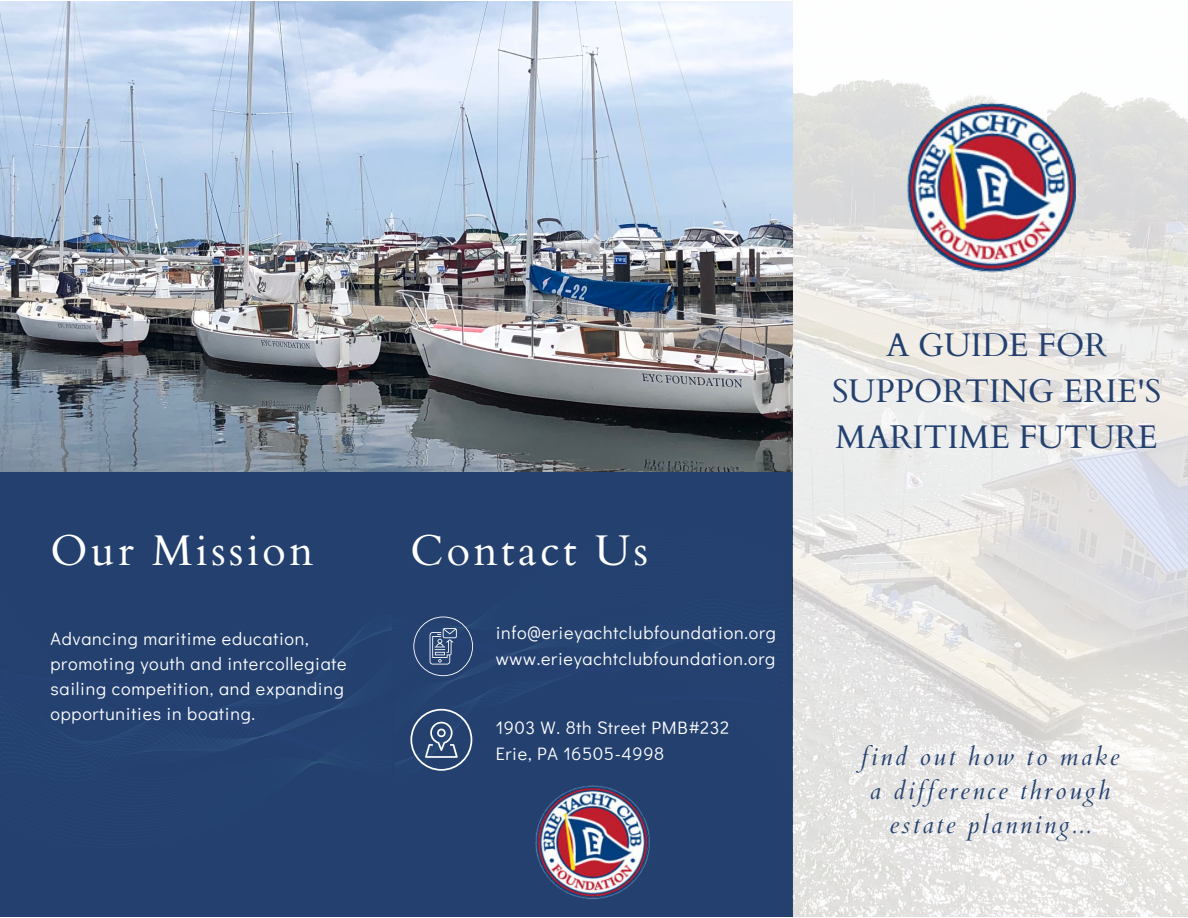
<style>
.page{position:relative;width:1188px;height:918px;background:#fff}
.page>*{position:absolute;margin:0;border:0;box-sizing:border-box;transform-origin:0 0}
.t1{font:42.9px "Cardo";letter-spacing:.08em;color:#fff}
.t2{font:32.7px/45.8px "Cardo";color:#23406f;text-align:center}
.t3{font:italic 24.9px/33.8px "Cardo";letter-spacing:.105em;color:#23406f;text-align:center}
.t4{font:18px/24.8px "Didact Gothic";letter-spacing:.04em;color:#fff}
</style>
<div class="page">
<div style="left:0;top:471px;width:792px;height:446px;background:#23406f"></div>
<img style="left:792px;top:2px;width:396px;height:915px">
<img style="left:0;top:2px;width:792px;height:470px">
<img style="left:904px;top:90px;width:172px;height:187px">
<img style="left:535px;top:838px;width:115px;height:61px">
<svg style="left:0;top:616px;width:721px;height:222px"></svg>
<h1 class="t1" style="left:50px;top:522px;width:265px">Our Mission</h1>
<h1 class="t1" style="left:410px;top:522px;width:239px">Contact Us</h1>
<p class="t4" style="left:50px;top:626px;width:298px">Advancing maritime education, promoting youth and intercollegiate sailing competition, and expanding opportunities in boating.</p>
<p class="t4" style="left:496px;top:619px;width:282px;line-height:25.8px">info@erieyachtclubfoundation.org www.erieyachtclubfoundation.org</p>
<p class="t4" style="left:496px;top:714px;width:235px;line-height:25.8px">1903 W. 8th Street PMB#232<br>Erie, PA 16505-4998</p>
<h2 class="t2" style="left:832px;top:323px;width:331px">A GUIDE FOR<br>SUPPORTING ERIE'S<br>MARITIME FUTURE</h2>
<h3 class="t3" style="left:861px;top:741px;width:260px">find out how to make a difference through estate planning...</h3>
</div>
